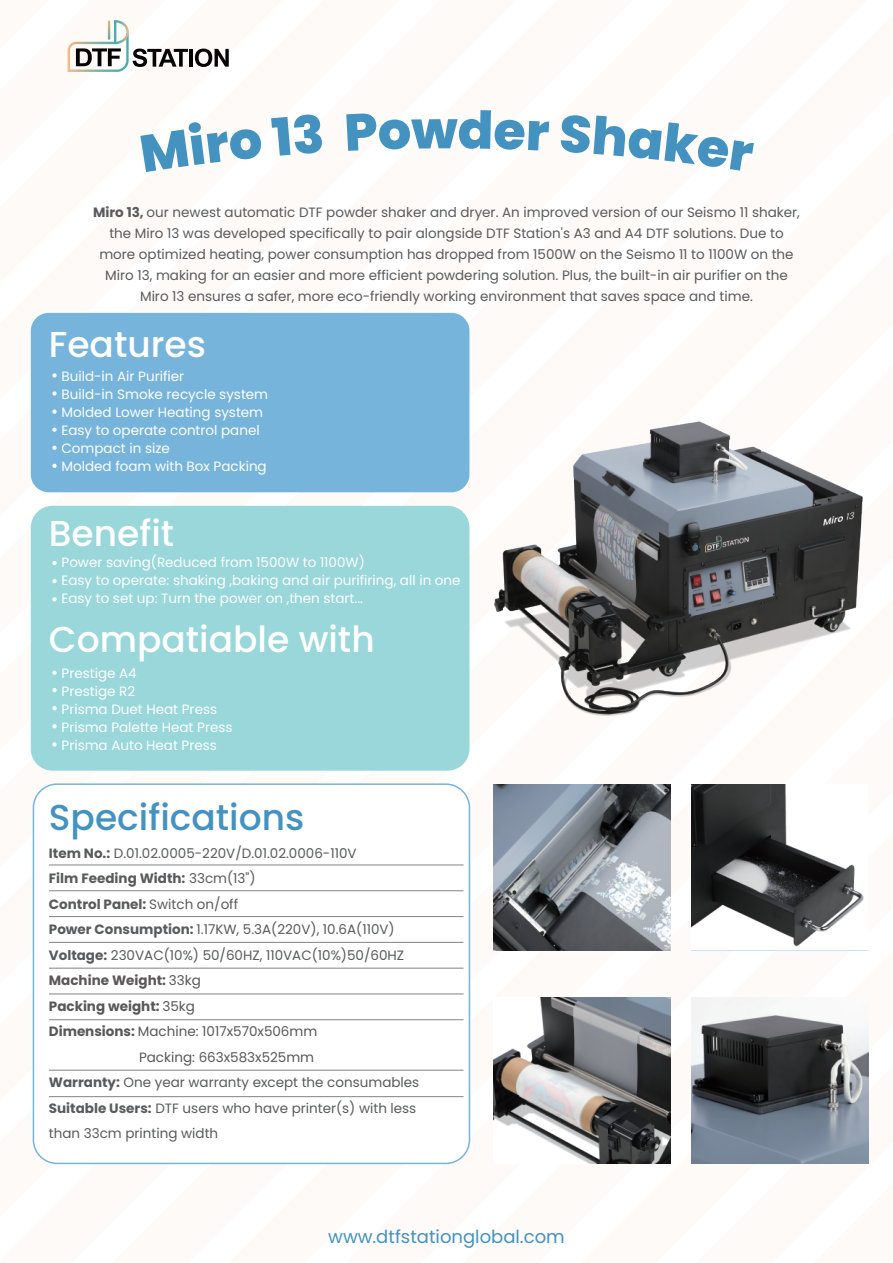
<style>
.page{position:relative;width:893px;height:1263px;background:#fdfaf8}
.page>*{position:absolute;margin:0;border:0;box-sizing:border-box;transform-origin:0 0}
.t1{font:500 36px "Poppins";color:#fff}
.t2{font:500 36px "Poppins";color:#4492bf}
.t3{font:18px "Poppins";color:#4492bf}
.t4{font:13.5px/21px "Poppins";color:#595a5b;text-align:center}
.t5{font:13.5px/18px "Poppins";color:#fff}
.t6{font:13.5px "Poppins";color:#595757}
.t7{font:700 13.5px "Poppins";color:#595a5b}
.t8{font:700 13.5px "Poppins";color:#595757}
.s1{font-weight:700}
.s2{font-weight:400}
</style>
<div class="page">
<div style="left:31px;top:313px;width:438px;height:179px;background:#77b4dc;border-radius:18px"></div>
<hr style="left:190px;top:49px;width:3px;height:18px;background:#060304">
<svg style="left:195px;top:49px;width:34px;height:18px"></svg>
<svg style="left:68px;top:20px;width:120px;height:52px"></svg>
<div style="left:33px;top:784px;width:436px;height:379px;background:#fff;border-radius:24px"></div>
<div style="left:33px;top:783px;width:437px;height:381px;border:2px solid #77b4dc;border-radius:24px"></div>
<div style="left:31px;top:506px;width:438px;height:265px;background:#99d7db;border-radius:22px"></div>
<img style="left:458px;top:330px;width:405px;height:429px">
<svg style="left:52px;top:373px;width:5px;height:5px"></svg>
<svg style="left:52px;top:391px;width:5px;height:5px"></svg>
<svg style="left:52px;top:409px;width:5px;height:5px"></svg>
<svg style="left:52px;top:427px;width:5px;height:5px"></svg>
<svg style="left:52px;top:446px;width:5px;height:4px"></svg>
<svg style="left:52px;top:464px;width:5px;height:4px"></svg>
<hr style="left:49px;top:865px;width:414px;height:1px;background:#818386">
<hr style="left:49px;top:890px;width:414px;height:1px;background:#818386">
<hr style="left:49px;top:916px;width:414px;height:1px;background:#818386">
<hr style="left:49px;top:942px;width:414px;height:1px;background:#818386">
<hr style="left:49px;top:968px;width:414px;height:1px;background:#818386">
<hr style="left:49px;top:994px;width:414px;height:1px;background:#818386">
<hr style="left:49px;top:1019px;width:414px;height:1px;background:#818386">
<hr style="left:49px;top:1096px;width:414px;height:1px;background:#818386">
<hr style="left:49px;top:1070px;width:414px;height:1px;background:#818386">
<svg style="left:52px;top:579px;width:5px;height:4px"></svg>
<svg style="left:52px;top:597px;width:5px;height:4px"></svg>
<svg style="left:52px;top:561px;width:5px;height:4px"></svg>
<svg style="left:52px;top:706px;width:5px;height:4px"></svg>
<svg style="left:52px;top:724px;width:5px;height:4px"></svg>
<svg style="left:52px;top:688px;width:5px;height:4px"></svg>
<svg style="left:52px;top:671px;width:5px;height:4px"></svg>
<svg style="left:140px;top:122px;width:121px;height:50px"></svg>
<svg style="left:271px;top:114px;width:51px;height:42px"></svg>
<svg style="left:346px;top:110px;width:203px;height:41px"></svg>
<svg style="left:561px;top:115px;width:193px;height:56px"></svg>
<svg style="left:52px;top:742px;width:5px;height:4px"></svg>
<img style="left:493px;top:784px;width:177px;height:166px">
<svg style="left:691px;top:784px;width:173px;height:163px"></svg>
<img style="left:494px;top:997px;width:176px;height:166px">
<img style="left:691px;top:997px;width:177px;height:166px">
<p class="t4" style="left:93px;top:202px;width:708px"><span class="s1">Miro 13,</span> our newest automatic DTF powder shaker and dryer. An improved version of our Seismo 11 shaker, the Miro 13 was developed specifically to pair alongside DTF Station's A3 and A4 DTF solutions. Due to more optimized heating, power consumption has dropped from 1500W on the Seismo 11 to 1100W on the Miro 13, making for an easier and more efficient powdering solution. Plus, the built-in air purifier on the Miro 13 ensures a safer, more eco-friendly working environment that saves space and time.</p>
<h1 class="t1" style="left:49px;top:323px;width:159px">Features</h1>
<p class="t5" style="left:62px;top:367px;width:208px">Build-in Air Purifier<br>Build-in Smoke recycle system<br>Molded Lower Heating system<br>Easy to operate control panel<br>Compact in size<br>Molded foam with Box Packing</p>
<h1 class="t1" style="left:49px;top:513px;width:127px">Benefit</h1>
<p class="t5" style="left:62px;top:554px;width:401px">Power saving(Reduced from 1500W to 1100W)<br>Easy to operate: shaking ,baking and air purifiring, all in one<br>Easy to set up: Turn the power on ,then start...</p>
<h1 class="t1" style="left:49px;top:618px;width:327px">Compatiable with</h1>
<p class="t5" style="left:62px;top:664px;width:172px">Prestige A4<br>Prestige R2<br>Prisma Duet Heat Press<br>Prisma Palette Heat Press<br>Prisma Auto Heat Press</p>
<h1 class="t2" style="left:49px;top:797px;width:257px">Specifications</h1>
<p class="t4" style="left:49px;top:843px;width:309px"><span class="s1">Item No.:</span> D.01.02.0005-220V/D.01.02.0006-110V</p>
<p class="t7" style="left:49px;top:871px;width:208px">Film Feeding Width: <span class="s2">33cm(13")</span></p>
<p class="t7" style="left:49px;top:896px;width:191px">Control Panel: <span class="s2">Switch on/off</span></p>
<p class="t4" style="left:49px;top:919px;width:347px"><span class="s1">Power Consumption:</span> 1.17KW, 5.3A(220V), 10.6A(110V)</p>
<p class="t4" style="left:49px;top:945px;width:357px"><span class="s1">Voltage:</span> 230VAC(10%) 50/60HZ, 110VAC(10%)50/60HZ</p>
<p class="t8" style="left:49px;top:973px;width:154px">Machine Weight: <span class="s2">33kg</span></p>
<p class="t8" style="left:49px;top:998px;width:148px">Packing weight: <span class="s2">35kg</span></p>
<p class="t6" style="left:49px;top:1024px;width:270px"><span class="s1">Dimensions:</span> Machine: 1017x570x506mm</p>
<p class="t6" style="left:139px;top:1049px;width:177px">Packing: 663x583x525mm</p>
<p class="t4" style="left:49px;top:1072px;width:372px"><span class="s1">Warranty:</span> One year warranty except the consumables</p>
<p class="t4" style="left:49px;top:1098px;width:369px"><span class="s1">Suitable Users:</span> DTF users who have printer(s) with less</p>
<p class="t4" style="left:49px;top:1123px;width:171px">than 33cm printing width</p>
<h2 class="t3" style="left:328px;top:1227px;width:238px">www.dtfstationglobal.com</h2>
</div>
